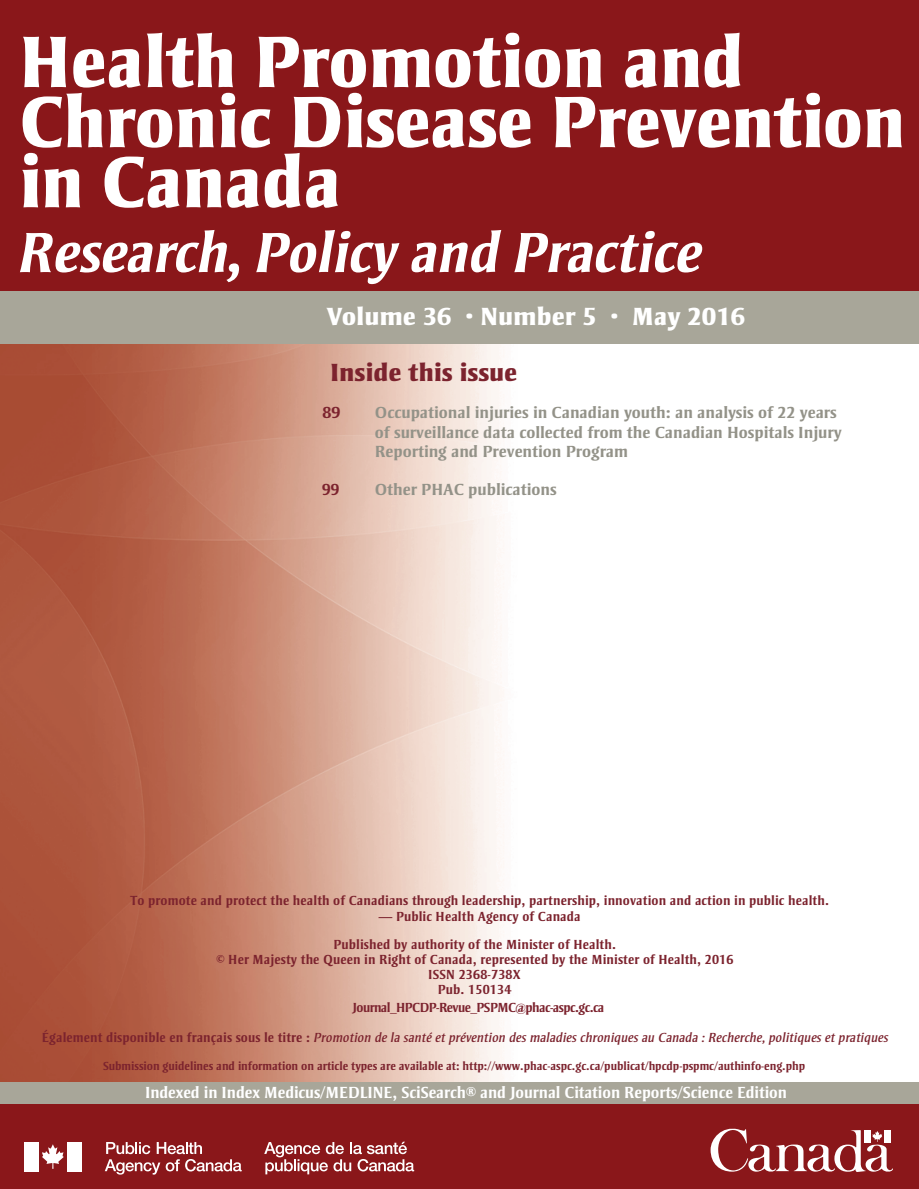
<style>
.page{position:relative;width:919px;height:1189px;background:#fff}
.page>*{position:absolute;margin:0;border:0;box-sizing:border-box;transform-origin:0 0}
.t1{font:800 74.4px/60px "Strayhorn MT Std";letter-spacing:-.01em;color:#fff}
.t2{font:italic 700 57.9px "Strayhorn MT Std";letter-spacing:-.01em;color:#fff}
.t3{font:800 25.5px "Strayhorn MT Std";color:#fff;scale:1.05 1}
.t4{font:800 25.5px "Strayhorn MT Std";color:#7c232e;scale:1.05 1}
.t5{font:700 16.5px/19.8px "Strayhorn MT Std";color:#939288;scale:1.05 1}
.t6{font:700 16.5px "Strayhorn MT Std";color:#fff}
.t7{font:700 16.5px "Strayhorn MT Std";color:#7c232e;scale:1.05 1}
.t8{font:700 16.5px "Strayhorn MT Std";color:#7c232e}
.t9{font:700 13.5px/28px "Strayhorn MT Std";letter-spacing:.01em;color:#7c232e}
.t10{font:italic 13.5px "Strayhorn MT Std";letter-spacing:.01em;color:#7c232e}
.t11{font:700 13.5px "Strayhorn MT Std";letter-spacing:-.04em;color:#7c232e}
.t12{font:700 12px "Strayhorn MT Std";color:#7c232e}
.s1{font-weight:700;font-style:normal}
</style>
<div class="page">
<div style="left:0;top:0;width:918px;height:337px;background:#8a171a"></div>
<img style="left:0;top:343px;width:570px;height:739px">
<div style="left:0;top:1100px;width:918px;height:88px;background:#8a171a"></div>
<div style="left:0;top:291px;width:918px;height:52px;background:#a8a699"></div>
<div style="left:0;top:1082px;width:918px;height:22px;background:#a8a699"></div>
<div style="left:24px;top:1141px;width:14px;height:29px;background:#fff"></div>
<svg style="left:42px;top:1144px;width:22px;height:24px"></svg>
<div style="left:67px;top:1141px;width:15px;height:29px;background:#fff"></div>
<svg style="left:105px;top:1142px;width:137px;height:32px"></svg>
<svg style="left:264px;top:1141px;width:150px;height:33px"></svg>
<svg style="left:710px;top:1128px;width:183px;height:44px"></svg>
<h1 class="t1" style="left:19px;top:32px;width:887px">Health Promotion and<br>Chronic Disease Prevention in Canada</h1>
<h2 class="t2" style="left:19px;top:217px;width:684px">Research, Policy and Practice</h2>
<h3 class="t3" style="left:326px;top:300px;width:400px">Volume 36 · Number 5 · May 2016</h3>
<h3 class="t4" style="left:330px;top:357px;width:180px">Inside this issue</h3>
<p class="t7" style="left:322px;top:402px;width:19px">89</p>
<p class="t5" style="left:375px;top:402px;width:446px">Occupational injuries in Canadian youth: an analysis of 22 years of surveillance data collected from the Canadian Hospitals Injury<br>Reporting and Prevention Program</p>
<p class="t8" style="left:322px;top:480px;width:19px">99</p>
<p class="t5" style="left:374px;top:480px;width:175px">Other PHAC publications</p>
<p class="t9" style="left:130px;top:886px;width:700px">To promote and protect the health of Canadians through leadership, partnership, innovation and action in public health.</p>
<p class="t9" style="left:333px;top:902px;width:284px;text-indent:45px">— Public Health Agency of Canada<br>Published by authority of the Minister of Health.</p>
<p class="t9" style="left:428px;top:960px;width:94px">ISSN 2368-738X</p>
<p class="t9" style="left:216px;top:945px;width:518px">© Her Majesty the Queen in Right of Canada, represented by the Minister of Health, 2016</p>
<p class="t9" style="left:438px;top:975px;width:75px">Pub. 150134</p>
<p class="t10" style="left:42px;top:1029px;width:848px"><span class="s1">Également disponible en français sous le titre :</span> Promotion de la santé et prévention des maladies chroniques au Canada : Recherche, politiques et pratiques</p>
<p class="t11" style="left:352px;top:999px;width:253px">Journal_HPCDP-Revue_PSPMC@phac-aspc.gc.ca</p>
<p class="t12" style="left:103px;top:1058px;width:703px">Submission guidelines and information on article types are available at: http://www.phac-aspc.gc.ca/publicat/hpcdp-pspmc/authinfo-eng.php</p>
<p class="t6" style="left:145px;top:1083px;width:643px">Indexed in Index Medicus/MEDLINE, SciSearch® and Journal Citation Reports/Science Edition</p>
</div>
